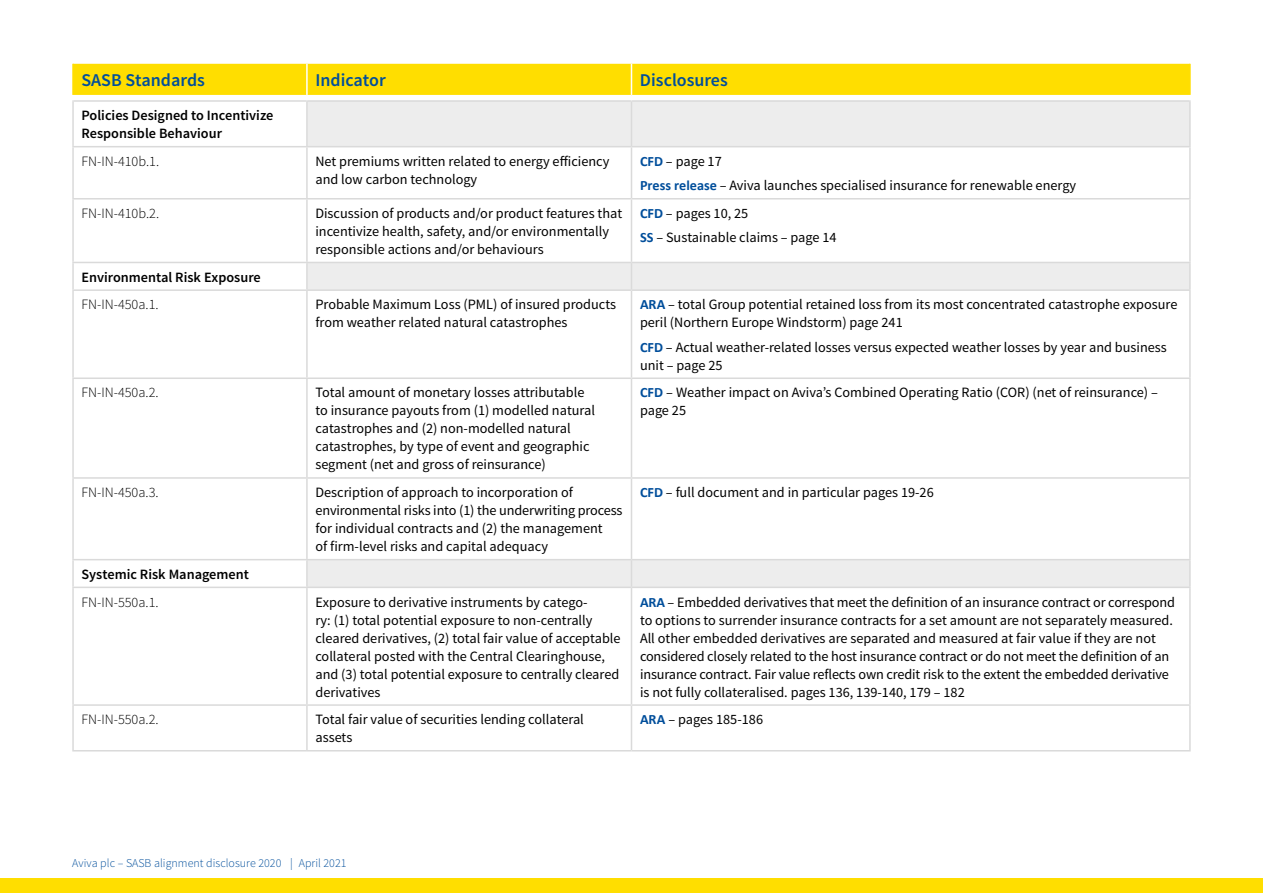
<style>
.page{position:relative;width:1263px;height:893px;background:#fff}
.page>*{position:absolute;margin:0;border:0;box-sizing:border-box;transform-origin:0 0}
.t1{font:600 18px "Source Sans Pro";color:#004e9b}
.t2{font:14.25px/18px "Source Sans Pro";color:#000}
.t3{font:600 14.25px/18px "Source Sans Pro";color:#000}
.t4{font:300 14.25px "Source Sans Pro";color:#000}
.t5{font:300 12px "Source Sans Pro";color:#004e9b}
.s1{font-family:"Calibri";font-weight:700;color:#004e9b}
</style>
<div class="page">
<svg style="left:308px;top:102px;width:881px;height:485px"></svg>
<hr style="left:306px;top:102px;width:2px;height:44px;background:#dadada">
<hr style="left:631px;top:102px;width:1px;height:44px;background:#dadada">
<hr style="left:306px;top:147px;width:2px;height:51px;background:#dadada">
<hr style="left:631px;top:147px;width:1px;height:51px;background:#dadada">
<hr style="left:306px;top:200px;width:2px;height:62px;background:#dadada">
<hr style="left:631px;top:200px;width:1px;height:62px;background:#dadada">
<hr style="left:306px;top:263px;width:2px;height:26px;background:#dadada">
<svg style="left:631px;top:263px;width:1px;height:26px"></svg>
<hr style="left:306px;top:291px;width:2px;height:86px;background:#dadada">
<hr style="left:631px;top:291px;width:1px;height:86px;background:#dadada">
<hr style="left:306px;top:379px;width:2px;height:98px;background:#dadada">
<hr style="left:631px;top:379px;width:1px;height:98px;background:#dadada">
<hr style="left:306px;top:479px;width:2px;height:80px;background:#dadada">
<hr style="left:631px;top:479px;width:1px;height:80px;background:#dadada">
<hr style="left:306px;top:560px;width:2px;height:27px;background:#dadada">
<svg style="left:631px;top:560px;width:1px;height:27px"></svg>
<hr style="left:306px;top:588px;width:2px;height:116px;background:#dadada">
<hr style="left:631px;top:588px;width:1px;height:116px;background:#dadada">
<hr style="left:306px;top:706px;width:2px;height:44px;background:#dadada">
<hr style="left:631px;top:706px;width:1px;height:44px;background:#dadada">
<hr style="left:72px;top:100px;width:235px;height:2px;background:#dadada">
<hr style="left:307px;top:100px;width:324px;height:2px;background:#dadada">
<hr style="left:631px;top:100px;width:560px;height:2px;background:#dadada">
<hr style="left:72px;top:146px;width:235px;height:1px;background:#dadada">
<hr style="left:307px;top:146px;width:324px;height:1px;background:#dadada">
<hr style="left:631px;top:146px;width:560px;height:1px;background:#dadada">
<hr style="left:72px;top:198px;width:235px;height:2px;background:#dadada">
<hr style="left:307px;top:198px;width:324px;height:2px;background:#dadada">
<hr style="left:631px;top:198px;width:560px;height:2px;background:#dadada">
<hr style="left:72px;top:262px;width:235px;height:1px;background:#dadada">
<hr style="left:307px;top:262px;width:324px;height:1px;background:#dadada">
<hr style="left:631px;top:262px;width:560px;height:1px;background:#dadada">
<hr style="left:72px;top:289px;width:235px;height:2px;background:#dadada">
<hr style="left:307px;top:289px;width:324px;height:2px;background:#dadada">
<hr style="left:631px;top:289px;width:560px;height:2px;background:#dadada">
<hr style="left:72px;top:377px;width:235px;height:2px;background:#dadada">
<hr style="left:307px;top:377px;width:324px;height:2px;background:#dadada">
<hr style="left:631px;top:377px;width:560px;height:2px;background:#dadada">
<hr style="left:72px;top:477px;width:235px;height:2px;background:#dadada">
<hr style="left:307px;top:477px;width:324px;height:2px;background:#dadada">
<hr style="left:631px;top:477px;width:560px;height:2px;background:#dadada">
<hr style="left:72px;top:559px;width:235px;height:1px;background:#dadada">
<hr style="left:307px;top:559px;width:324px;height:1px;background:#dadada">
<hr style="left:631px;top:559px;width:560px;height:1px;background:#dadada">
<hr style="left:72px;top:587px;width:235px;height:1px;background:#dadada">
<hr style="left:307px;top:587px;width:324px;height:1px;background:#dadada">
<hr style="left:631px;top:587px;width:560px;height:1px;background:#dadada">
<hr style="left:72px;top:704px;width:235px;height:2px;background:#dadada">
<hr style="left:307px;top:704px;width:324px;height:2px;background:#dadada">
<hr style="left:631px;top:704px;width:560px;height:2px;background:#dadada">
<hr style="left:72px;top:750px;width:235px;height:1px;background:#dadada">
<hr style="left:307px;top:750px;width:324px;height:1px;background:#dadada">
<hr style="left:631px;top:750px;width:560px;height:1px;background:#dadada">
<svg style="left:72px;top:64px;width:1119px;height:37px"></svg>
<hr style="left:72px;top:102px;width:2px;height:44px;background:#dadada">
<hr style="left:72px;top:147px;width:2px;height:51px;background:#dadada">
<hr style="left:72px;top:200px;width:2px;height:62px;background:#dadada">
<hr style="left:72px;top:263px;width:2px;height:26px;background:#dadada">
<hr style="left:72px;top:291px;width:2px;height:86px;background:#dadada">
<hr style="left:72px;top:379px;width:2px;height:98px;background:#dadada">
<hr style="left:72px;top:479px;width:2px;height:80px;background:#dadada">
<hr style="left:72px;top:560px;width:2px;height:27px;background:#dadada">
<hr style="left:72px;top:588px;width:2px;height:116px;background:#dadada">
<hr style="left:72px;top:706px;width:2px;height:44px;background:#dadada">
<hr style="left:1189px;top:102px;width:2px;height:44px;background:#dadada">
<hr style="left:1189px;top:147px;width:2px;height:51px;background:#dadada">
<hr style="left:1189px;top:200px;width:2px;height:62px;background:#dadada">
<hr style="left:1189px;top:263px;width:2px;height:26px;background:#dadada">
<hr style="left:1189px;top:291px;width:2px;height:86px;background:#dadada">
<hr style="left:1189px;top:379px;width:2px;height:98px;background:#dadada">
<hr style="left:1189px;top:479px;width:2px;height:80px;background:#dadada">
<hr style="left:1189px;top:560px;width:2px;height:27px;background:#dadada">
<hr style="left:1189px;top:588px;width:2px;height:116px;background:#dadada">
<hr style="left:1189px;top:706px;width:2px;height:44px;background:#dadada">
<div style="left:0;top:879px;width:1263px;height:14px;background:#ffde00"></div>
<p class="t1" style="left:82px;top:68px;width:125px">SASB Standards</p>
<p class="t1" style="left:315px;top:68px;width:72px">Indicator</p>
<p class="t1" style="left:640px;top:68px;width:89px">Disclosures</p>
<p class="t3" style="left:82px;top:107px;width:193px">Policies Designed to Incentivize<br>Responsible Behaviour</p>
<p class="t4" style="left:82px;top:152px;width:79px">FN-IN-410b.1.</p>
<p class="t2" style="left:315px;top:152px;width:295px">Net premiums written related to energy efficiency and low carbon technology</p>
<p class="t2" style="left:640px;top:149px;width:438px;line-height:24.5px"><span class="s1">CFD</span> – page 17<br><span class="s1">Press release</span> – Aviva launches specialised insurance for renewable energy</p>
<p class="t4" style="left:82px;top:205px;width:79px">FN-IN-410b.2.</p>
<p class="t2" style="left:315px;top:204px;width:308px">Discussion of products and/or product features that incentivize health, safety, and/or environmentally responsible actions and/or behaviours</p>
<p class="t2" style="left:640px;top:201px;width:198px;line-height:24.5px"><span class="s1">CFD</span> – pages 10, 25<br><span class="s1">SS</span> – Sustainable claims – page 14</p>
<p class="t3" style="left:82px;top:268px;width:181px">Environmental Risk Exposure</p>
<p class="t4" style="left:82px;top:296px;width:79px">FN-IN-450a.1.</p>
<p class="t2" style="left:315px;top:296px;width:302px">Probable Maximum Loss (PML) of insured products from weather related natural catastrophes</p>
<p class="t2" style="left:640px;top:296px;width:539px"><span class="s1">ARA</span> – total Group potential retained loss from its most concentrated catastrophe exposure peril (Northern Europe Windstorm) page 241</p>
<p class="t2" style="left:640px;top:338px;width:528px"><span class="s1">CFD</span> – Actual weather-related losses versus expected weather losses by year and business unit – page 25</p>
<p class="t4" style="left:82px;top:384px;width:79px">FN-IN-450a.2.</p>
<p class="t2" style="left:315px;top:384px;width:281px">Total amount of monetary losses attributable to insurance payouts from (1) modelled natural catastrophes and (2) non-modelled natural catastrophes, by type of event and geographic segment (net and gross of reinsurance)</p>
<p class="t2" style="left:640px;top:384px;width:519px"><span class="s1">CFD</span> – Weather impact on Aviva’s Combined Operating Ratio (COR) (net of reinsurance) – page 25</p>
<p class="t4" style="left:82px;top:484px;width:79px">FN-IN-450a.3.</p>
<p class="t2" style="left:315px;top:484px;width:309px">Description of approach to incorporation of environmental risks into (1) the underwriting process for individual contracts and (2) the management<br>of firm-level risks and capital adequacy</p>
<p class="t2" style="left:640px;top:484px;width:295px"><span class="s1">CFD</span> – full document and in particular pages 19-26</p>
<p class="t3" style="left:82px;top:565px;width:169px">Systemic Risk Management</p>
<p class="t4" style="left:82px;top:593px;width:79px">FN-IN-550a.1.</p>
<p class="t2" style="left:315px;top:593px;width:307px">Exposure to derivative instruments by catego-<br>ry: (1) total potential exposure to non-centrally cleared derivatives, (2) total fair value of acceptable collateral posted with the Central Clearinghouse, and (3) total potential exposure to centrally cleared derivatives</p>
<p class="t2" style="left:640px;top:593px;width:537px"><span class="s1">ARA</span> – Embedded derivatives that meet the definition of an insurance contract or correspond to options to surrender insurance contracts for a set amount are not separately measured.<br>All other embedded derivatives are separated and measured at fair value if they are not considered closely related to the host insurance contract or do not meet the definition of an insurance contract. Fair value reflects own credit risk to the extent the embedded derivative is not fully collateralised. pages 136, 139-140, 179 – 182</p>
<p class="t4" style="left:82px;top:711px;width:79px">FN-IN-550a.2.</p>
<p class="t2" style="left:315px;top:711px;width:270px">Total fair value of securities lending collateral assets</p>
<p class="t2" style="left:640px;top:711px;width:125px"><span class="s1">ARA</span> – pages 185-186</p>
<p class="t5" style="left:72px;top:855px;width:276px">Aviva plc – SASB alignment disclosure 2020 | April 2021</p>
</div>
